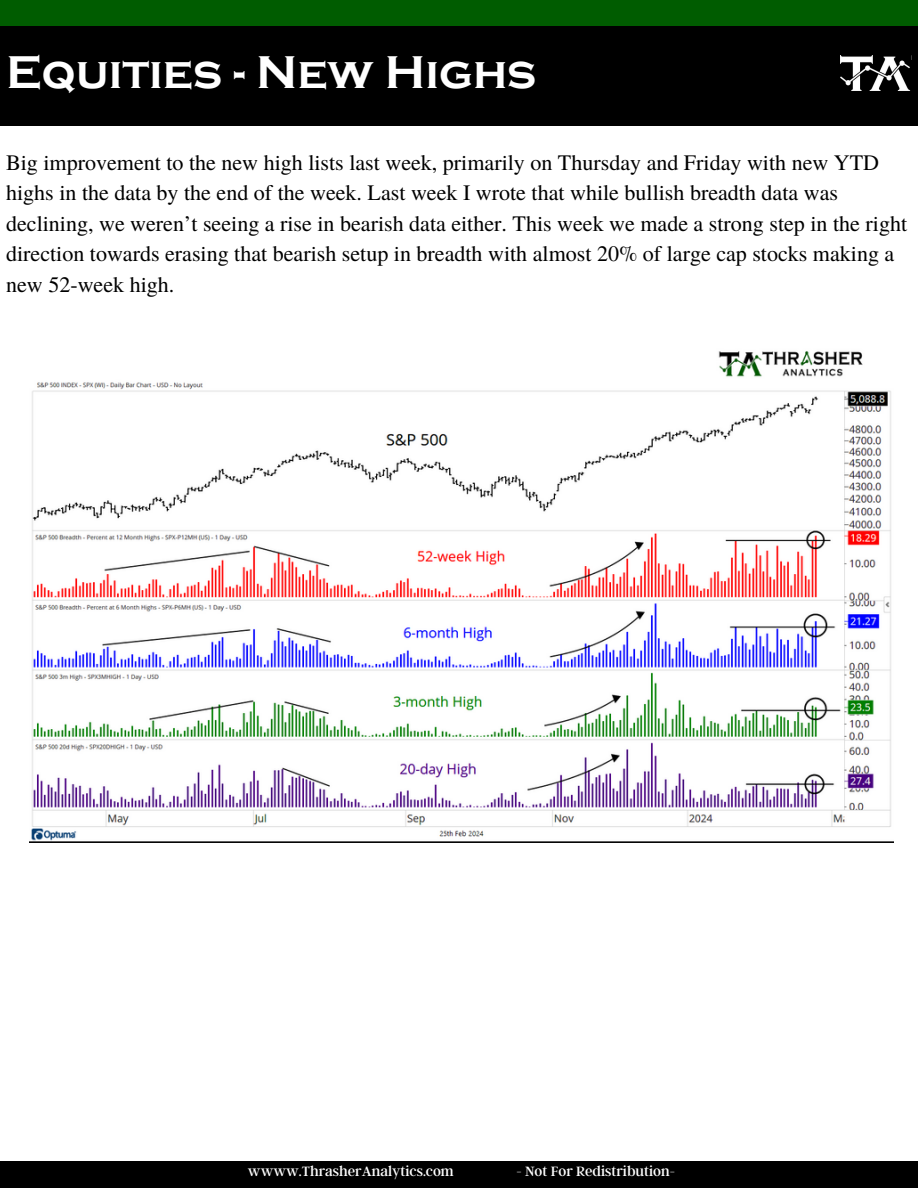
<style>
.page{position:relative;width:918px;height:1188px;background:#fff}
.page>*{position:absolute;margin:0;border:0;box-sizing:border-box;transform-origin:0 0}
.t1{font:700 47.25px "Copperplate Gothic";color:#fff}
.t2{font:22.05px/30.3px "Te X Gyre Termes";color:#000}
.t3{font:15px "Argent CF";color:#fff}
</style>
<div class="page">
<div style="left:0;top:0;width:918px;height:27px;background:#005c00"></div>
<div style="left:0;top:1162px;width:918px;height:26px;background:#000"></div>
<div style="left:0;top:26px;width:918px;height:100px;background:#000"></div>
<img style="left:840px;top:56px;width:71px;height:35px">
<img style="left:30px;top:351px;width:864px;height:491px">
<h2 class="t1" style="left:6px;top:46px;width:532px">Equities - New Highs</h2>
<p class="t2" style="left:6px;top:146px;width:903px">Big improvement to the new high lists last week, primarily on Thursday and Friday with new YTD highs in the data by the end of the week. Last week I wrote that while bullish breadth data was declining, we weren’t seeing a rise in bearish data either. This week we made a strong step in the right direction towards erasing that bearish setup in breadth with almost 20% of large cap stocks making a new 52-week high.</p>
<p class="t3" style="left:248px;top:1161px;width:207px">wwww.ThrasherAnalytics.com</p>
<p class="t3" style="left:516px;top:1161px;width:160px">- Not For Redistribution-</p>
</div>
